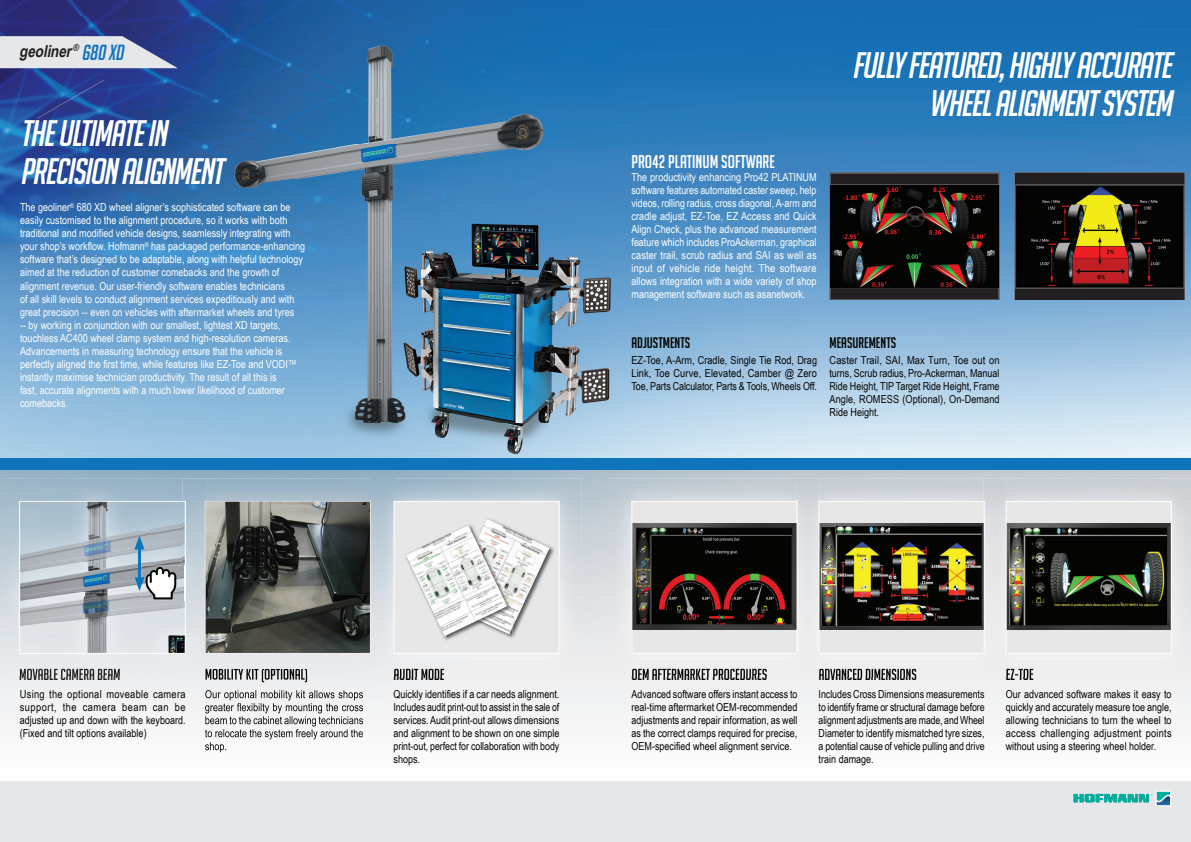
<style>
.page{position:relative;width:1191px;height:842px;background:#fff}
.page>*{position:absolute;margin:0;border:0;box-sizing:border-box;transform-origin:0 0}
.t1{font:italic 36px/38px "Big Noodle Titling";color:#fff;text-align:right}
.t2{font:18px "Big Noodle Titling";color:#fff}
.t3{font:italic 700 16.6px "Arial Narrow";color:#231f20}
.t4{font:15px "Big Noodle Titling";color:#040503}
.t5{font:15px "Big Noodle Titling";color:#231f20}
.t6{font:11px/13px "Arial Narrow";color:#fff}
.t7{font:11px/13px "Arial Narrow";color:#040503;text-align:justify}
.s1{font-family:"Big Noodle Titling";font-weight:400;font-size:21.4px;color:#1074bc}
</style>
<div class="page">
<img style="left:0;top:0;width:1191px;height:16px">
<img style="left:0;top:16px;width:225px;height:442px">
<img style="left:225px;top:16px;width:966px;height:35px">
<img style="left:225px;top:51px;width:5px;height:407px">
<img style="left:620px;top:51px;width:216px;height:210px">
<img style="left:836px;top:51px;width:355px;height:139px">
<img style="left:998px;top:190px;width:32px;height:268px">
<img style="left:1159px;top:190px;width:32px;height:268px">
<img style="left:620px;top:261px;width:216px;height:197px">
<img style="left:37px;top:80px;width:67px;height:39px">
<div style="left:0;top:458px;width:1191px;height:13px;background:#1074bc"></div>
<img style="left:230px;top:39px;width:390px;height:419px">
<div style="left:740px;top:676px;width:96px;height:42px;background:#f1f2f3"></div>
<img style="left:225px;top:682px;width:65px;height:85px">
<img style="left:205px;top:676px;width:102px;height:6px">
<img style="left:208px;top:669px;width:99px;height:7px">
<svg style="left:208px;top:501px;width:163px;height:153px;background:#4e504c"></svg>
<img style="left:205px;top:690px;width:158px;height:10px">
<img style="left:205px;top:703px;width:158px;height:10px">
<img style="left:205px;top:716px;width:158px;height:10px">
<img style="left:205px;top:729px;width:158px;height:10px">
<img style="left:205px;top:742px;width:22px;height:10px">
<img style="left:394px;top:676px;width:50px;height:4px">
<img style="left:1006px;top:676px;width:27px;height:4px">
<img style="left:632px;top:676px;width:134px;height:4px">
<img style="left:819px;top:676px;width:97px;height:4px">
<div style="left:0;top:781px;width:1191px;height:61px;background:#e6e7e9"></div>
<svg style="left:0;top:36px;width:178px;height:32px;background:#c7cad8"></svg>
<svg style="left:1073px;top:790px;width:98px;height:16px"></svg>
<img style="left:182px;top:479px;width:26px;height:197px">
<svg style="left:205px;top:669px;width:3px;height:7px"></svg>
<img style="left:205px;top:501px;width:3px;height:153px">
<img style="left:20px;top:669px;width:100px;height:7px">
<img style="left:393px;top:479px;width:189px;height:197px">
<img style="left:394px;top:669px;width:50px;height:7px">
<div style="left:394px;top:501px;width:165px;height:152px;background:#e6e7e6"></div>
<img style="left:512px;top:546px;width:42px;height:92px">
<img style="left:484px;top:518px;width:65px;height:42px">
<img style="left:512px;top:545px;width:32px;height:27px">
<img style="left:512px;top:560px;width:26px;height:24px">
<img style="left:512px;top:574px;width:20px;height:22px">
<img style="left:512px;top:589px;width:15px;height:19px">
<img style="left:512px;top:604px;width:9px;height:16px">
<svg style="left:512px;top:619px;width:4px;height:8px"></svg>
<img style="left:445px;top:529px;width:67px;height:111px">
<img style="left:481px;top:524px;width:31px;height:15px">
<img style="left:475px;top:530px;width:24px;height:12px">
<img style="left:494px;top:539px;width:18px;height:13px">
<img style="left:480px;top:542px;width:17px;height:12px">
<img style="left:491px;top:552px;width:21px;height:14px">
<img style="left:485px;top:554px;width:9px;height:12px">
<img style="left:491px;top:566px;width:21px;height:13px">
<img style="left:497px;top:579px;width:15px;height:14px">
<img style="left:502px;top:593px;width:10px;height:12px">
<img style="left:510px;top:605px;width:2px;height:27px">
<img style="left:507px;top:603px;width:3px;height:31px">
<img style="left:405px;top:524px;width:69px;height:42px">
<img style="left:411px;top:537px;width:69px;height:42px">
<img style="left:417px;top:549px;width:68px;height:42px">
<img style="left:422px;top:561px;width:69px;height:42px">
<img style="left:428px;top:573px;width:69px;height:42px">
<img style="left:434px;top:585px;width:68px;height:42px">
<img style="left:440px;top:597px;width:67px;height:39px">
<img style="left:445px;top:609px;width:64px;height:27px">
<div style="left:393px;top:501px;width:166px;height:153px;border:1px solid #fff"></div>
<img style="left:609px;top:479px;width:187px;height:197px">
<img style="left:632px;top:669px;width:134px;height:7px">
<svg style="left:631px;top:501px;width:165px;height:153px;background:#625a58"></svg>
<img style="left:819px;top:479px;width:164px;height:197px">
<img style="left:820px;top:669px;width:96px;height:7px">
<img style="left:796px;top:479px;width:23px;height:197px">
<img style="left:796px;top:501px;width:1px;height:153px">
<svg style="left:818px;top:501px;width:165px;height:153px;background:#7d7761"></svg>
<img style="left:1007px;top:669px;width:26px;height:7px">
<img style="left:983px;top:501px;width:1px;height:153px">
<div style="left:1006px;top:501px;width:165px;height:152px;background:#e6e7e6"></div>
<img style="left:1007px;top:524px;width:162px;height:106px">
<div style="left:1005px;top:501px;width:166px;height:153px;border:1px solid #fff"></div>
<svg style="left:19px;top:501px;width:167px;height:153px;background:#b4bec7"></svg>
<img style="left:830px;top:173px;width:169px;height:126px">
<img style="left:830px;top:185px;width:169px;height:103px">
<div style="left:1014px;top:172px;width:170px;height:128px;background:#231f20"></div>
<img style="left:1014px;top:184px;width:170px;height:105px">
<img style="left:1015px;top:185px;width:169px;height:103px">
<h3 class="t3" style="left:19px;top:38px;width:110px">geoliner<sup>®</sup> <span class="s1">680XD</span></h3>
<h1 class="t1" style="left:20px;top:114px;width:211px;text-align:left">THEULTIMATEIN<br>PRECISIONALIGNMENT</h1>
<p class="t6" style="left:20px;top:201px;width:287px">The geoliner<sup>®</sup> 680 XD wheel aligner’s sophisticated software can be easily customised to the alignment procedure, so it works with both traditional and modified vehicle designs, seamlessly integrating with your shop’s workflow. Hofmann<sup>®</sup> has packaged performance-enhancing software that’s designed to be adaptable, along with helpful technology aimed at the reduction of customer comebacks and the growth of alignment revenue. Our user-friendly software enables technicians<br>of all skill levels to conduct alignment services expeditiously and with great precision -- even on vehicles with aftermarket wheels and tyres<br>-- by working in conjunction with our smallest, lightest XD targets, touchless AC400 wheel clamp system and high-resolution cameras.<br>Advancements in measuring technology ensure that the vehicle is perfectly aligned the first time, while features like EZ-Toe and VODI™ instantly maximise technician productivity. The result of all this is<br>fast, accurate alignments with a much lower likelihood of customer comebacks.</p>
<h2 class="t2" style="left:631px;top:152px;width:145px">PRO42 PLATINUM SOFTWARE</h2>
<p class="t6" style="left:631px;top:170px;width:187px;text-align:justify">The productivity enhancing Pro42 PLATINUM software features automated caster sweep, help videos, rolling radius, cross diagonal, A-arm and cradle adjust, EZ-Toe, EZ Access and Quick Align Check, plus the advanced measurement feature which includes ProAckerman, graphical caster trail, scrub radius and SAI as well as input of vehicle ride height. The software allows integration with a wide variety of shop management software such as asanetwork.</p>
<h1 class="t1" style="left:852px;top:46px;width:328px">FULLYFEATURED,HIGHLYACCURATE<br>WHEELALIGNMENTSYSTEM</h1>
<h3 class="t4" style="left:631px;top:335px;width:60px">ADJUSTMENTS</h3>
<h3 class="t4" style="left:829px;top:335px;width:68px">MEASUREMENTS</h3>
<p class="t7" style="left:631px;top:353px;width:187px">EZ-Toe, A-Arm, Cradle, Single Tie Rod, Drag Link, Toe Curve, Elevated, Camber @ Zero Toe, Parts Calculator, Parts &amp; Tools, Wheels Off.</p>
<p class="t7" style="left:829px;top:353px;width:172px">Caster Trail, SAI, Max Turn, Toe out on turns, Scrub radius, Pro-Ackerman, Manual Ride Height, TIP Target Ride Height, Frame Angle, ROMESS (Optional), On-Demand Ride Height.</p>
<h3 class="t5" style="left:19px;top:666px;width:103px">MOVABLE CAMERA BEAM</h3>
<p class="t7" style="left:20px;top:687px;width:167px">Using the optional moveable camera support, the camera beam can be adjusted up and down with the keyboard. (Fixed and tilt options available)</p>
<h3 class="t4" style="left:393px;top:666px;width:52px">AUDIT MODE</h3>
<p class="t7" style="left:393px;top:687px;width:167px">Quickly identifies if a car needs alignment.<br>Includes audit print-out to assist in the sale of services. Audit print-out allows dimensions and alignment to be shown on one simple print-out, perfect for collaboration with body shops.</p>
<h3 class="t4" style="left:631px;top:666px;width:137px">OEM AFTERMARKET PROCEDURES</h3>
<h3 class="t4" style="left:818px;top:666px;width:100px">ADVANCED DIMENSIONS</h3>
<h3 class="t4" style="left:1005px;top:666px;width:29px">EZ-TOE</h3>
<p class="t7" style="left:631px;top:687px;width:167px">Advanced software offers instant access to real-time aftermarket OEM-recommended adjustments and repair information, as well as the correct clamps required for precise, OEM-specified wheel alignment service.</p>
<p class="t7" style="left:818px;top:687px;width:167px">Includes Cross Dimensions measurements to identify frame or structural damage before alignment adjustments are made, and Wheel Diameter to identify mismatched tyre sizes, a potential cause of vehicle pulling and drive train damage.</p>
<p class="t7" style="left:1005px;top:687px;width:167px">Our advanced software makes it easy to quickly and accurately measure toe angle, allowing technicians to turn the wheel to access challenging adjustment points without using a steering wheel holder.</p>
</div>
